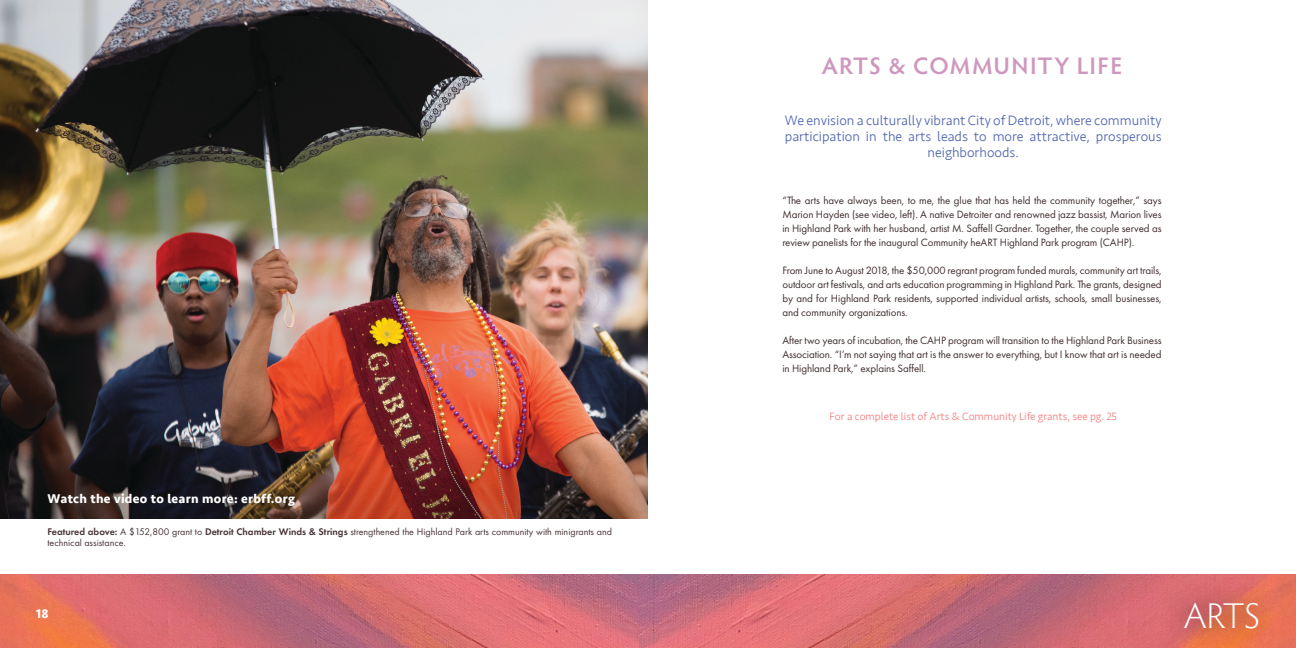
<style>
.page{position:relative;width:1296px;height:648px;background:#fff}
.page>*{position:absolute;margin:0;border:0;box-sizing:border-box;transform-origin:0 0}
.Subtitle{font:300 36px "Hypatia Sans Pro";color:#fff}
.t1{font:600 24px "Hypatia Sans Pro";letter-spacing:.05em;color:#ce98be}
.Sub_Header_01{font:300 14px/16px "Seravek";color:#5366af;text-align:center}
.Sub2{font:700 13px "Seravek";letter-spacing:.025em;color:#fff}
.Copy_Text{font:11px/14px "Futura PT";letter-spacing:-.01em;color:#422f30;text-align:justify}
.Sub_Text_02{font:300 11px "Seravek";color:#f37b7d}
.Sub_Text{font:10px/11px "Futura PT";color:#493438}
.s1{font-weight:600}
</style>
<div class="page">
<img style="left:0;top:575px;width:639px;height:73px">
<img style="left:639px;top:575px;width:657px;height:73px">
<div style="left:1157px;top:579px;width:120px;height:69px;background:#020304;opacity:.81"></div>
<img style="left:0;top:0;width:648px;height:440px">
<img style="left:0;top:440px;width:648px;height:78px">
<p class="Sub2" style="left:48px;top:488px;width:249px">Watch the video to learn more: erbff.org</p>
<p class="Sub_Text" style="left:48px;top:527px;width:566px"><span class="s1">Featured above:</span> A $152,800 grant to <span class="s1">Detroit Chamber Winds &amp; Strings</span> strengthened the Highland Park arts community with minigrants and technical assistance.</p>
<p class="Sub2" style="left:36px;top:603px;width:14px">18</p>
<h1 class="t1" style="left:822px;top:49px;width:302px">ARTS &amp; COMMUNITY LIFE</h1>
<p class="Sub_Header_01" style="left:785px;top:113px;width:378px">We envision a culturally vibrant City of Detroit, where community participation in the arts leads to more attractive, prosperous neighborhoods.</p>
<p class="Copy_Text" style="left:782px;top:193px;width:381px">“The arts have always been, to me, the glue that has held the community together,” says Marion Hayden (see video, left). A native Detroiter and renowned jazz bassist, Marion lives in Highland Park with her husband, artist M. Saffell Gardner. Together, the couple served as review panelists for the inaugural Community heART Highland Park program (CAHP).</p>
<p class="Copy_Text" style="left:782px;top:263px;width:381px">From June to August 2018, the $50,000 regrant program funded murals, community art trails, outdoor art festivals, and arts education programming in Highland Park. The grants, designed by and for Highland Park residents, supported individual artists, schools, small businesses, and community organizations.</p>
<p class="Copy_Text" style="left:782px;top:333px;width:381px">After two years of incubation, the CAHP program will transition to the Highland Park Business Association. “I’m not saying that art is the answer to everything, but I know that art is needed in Highland Park,” explains Saffell.</p>
<p class="Sub_Text_02" style="left:830px;top:410px;width:289px">For a complete list of Arts &amp; Community Life grants, see pg. 25</p>
<p class="Subtitle" style="left:1184px;top:593px;width:77px">ARTS</p>
</div>
